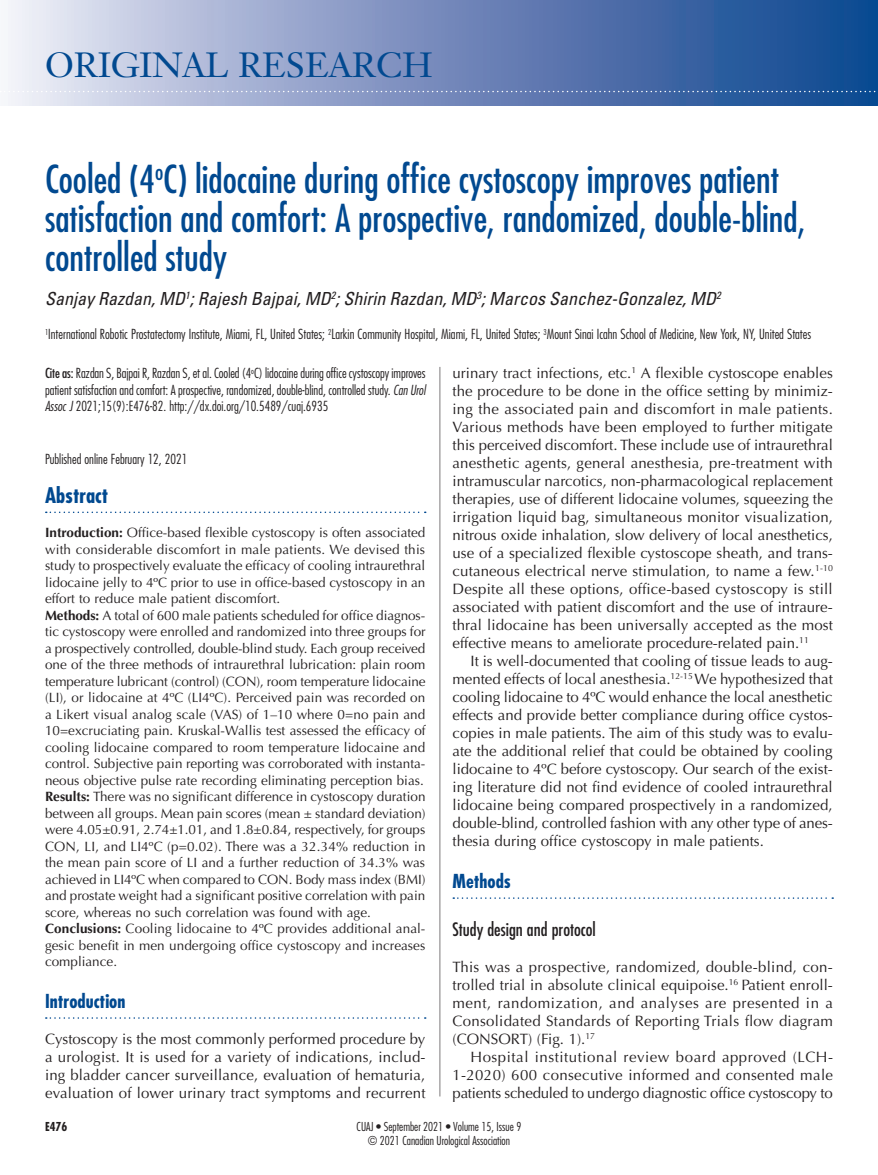
<style>
.page{position:relative;width:878px;height:1175px;background:#fff}
.page>*{position:absolute;margin:0;border:0;box-sizing:border-box;transform-origin:0 0}
.T25{font:condensed 37.5px/39px "Futura";color:#014990}
.SF-Blue{font:34.5px "Janson Text";color:#014990}
.ABH{font:700 condensed 21px "Futura";color:#014990}
.t1{font:700 condensed 18.75px "Futura";color:#014990}
.N12{font:italic condensed 18px "Univers";color:#231f20}
.t2{font:condensed 18px "Futura";color:#231f20}
.PJ{font:15px/18px "Optima";color:#231f20;text-align:justify}
.ABS{font:13.5px/16.5px "Optima";color:#231f20;text-align:justify}
.PJ9{font:300 condensed 13.5px/16.5px "Futura";color:#231f20;text-align:justify}
.t3{font:300 condensed 12px "Futura";color:#231f20}
.t4{font:700 condensed 12px "Futura";color:#231f20}
.s1{font-weight:400}
.s2{font-style:italic}
.s3{font-weight:700}
</style>
<div class="page">
<svg style="left:8px;top:0;width:870px;height:105px;background:#7790be"></svg>
<hr style="left:439px;top:367px;width:1px;height:729px;background:#231f20">
<svg style="left:46px;top:511px;width:379px;height:2px"></svg>
<svg style="left:46px;top:1017px;width:379px;height:1px"></svg>
<svg style="left:453px;top:897px;width:380px;height:1px"></svg>
<svg style="left:8px;top:91px;width:870px;height:1px"></svg>
<p class="SF-Blue" style="left:45px;top:43px;width:389px">ORIGINAL RESEARCH</p>
<p class="T25" style="left:45px;top:159px;width:761px">Cooled (4<sup>o</sup>C) lidocaine during office cystoscopy improves patient satisfaction and comfort: A prospective, randomized, double-blind, controlled study</p>
<p class="N12" style="left:45px;top:287px;width:677px">Sanjay Razdan, MD<sup>1</sup>; Rajesh Bajpai, MD<sup>2</sup>; Shirin Razdan, MD<sup>3</sup>; Marcos Sanchez-Gonzalez, MD<sup>2</sup></p>
<p class="PJ9" style="left:45px;top:325px;width:767px"><sup>1</sup>International Robotic Prostatectomy Institute, Miami, FL, United States; <sup>2</sup>Larkin Community Hospital, Miami, FL, United States; <sup>3</sup>Mount Sinai Icahn School of Medicine, New York, NY, United States</p>
<p class="PJ9" style="left:45px;top:364px;width:382px"><span class="s1">Cite as:</span> Razdan S, Bajpai R, Razdan S, et al. Cooled (4<sup>o</sup>C) lidocaine during office cystoscopy improves patient satisfaction and comfort: A prospective, randomized, double-blind, controlled study. <span class="s2">Can Urol Assoc J</span> 2021;15(9):E476-82. http://dx.doi.org/10.5489/cuaj.6935</p>
<p class="PJ9" style="left:45px;top:450px;width:144px">Published online February 12, 2021</p>
<p class="ABH" style="left:45px;top:481px;width:65px">Abstract</p>
<p class="ABS" style="left:45px;top:524px;width:382px"><span class="s3">Introduction:</span> Office-based flexible cystoscopy is often associated with considerable discomfort in male patients. We devised this study to prospectively evaluate the efficacy of cooling intraurethral lidocaine jelly to 4ºC prior to use in office-based cystoscopy in an effort to reduce male patient discomfort.</p>
<p class="ABS" style="left:45px;top:607px;width:382px"><span class="s3">Methods:</span> A total of 600 male patients scheduled for office diagnos&shy;tic cystoscopy were enrolled and randomized into three groups for a prospectively controlled, double-blind study. Each group received one of the three methods of intraurethral lubrication: plain room temperature lubricant (control) (CON), room temperature lidocaine (LI), or lidocaine at 4ºC (LI4ºC). Perceived pain was recorded on a Likert visual analog scale (VAS) of 1–10 where 0=no pain and 10=excruciating pain. Kruskal-Wallis test assessed the efficacy of cooling lidocaine compared to room temperature lidocaine and control. Subjective pain reporting was corroborated with instanta&shy;neous objective pulse rate recording eliminating perception bias.</p>
<p class="ABS" style="left:45px;top:788px;width:382px"><span class="s3">Results:</span> There was no significant difference in cystoscopy duration between all groups. Mean pain scores (mean ± standard deviation) were 4.05±0.91, 2.74±1.01, and 1.8±0.84, respectively, for groups CON, LI, and LI4ºC (p=0.02). There was a 32.34% reduction in the mean pain score of LI and a further reduction of 34.3% was achieved in LI4ºC when compared to CON. Body mass index (BMI) and prostate weight had a significant positive correlation with pain score, whereas no such correlation was found with age.</p>
<p class="ABS" style="left:45px;top:920px;width:382px"><span class="s3">Conclusions:</span> Cooling lidocaine to 4ºC provides additional anal&shy;gesic benefit in men undergoing office cystoscopy and increases compliance.</p>
<h1 class="t1" style="left:45px;top:989px;width:82px">Introduction</h1>
<p class="PJ" style="left:45px;top:1030px;width:382px">Cystoscopy is the most commonly performed procedure by a urologist. It is used for a variety of indications, includ&shy;ing bladder cancer surveillance, evaluation of hematuria, evaluation of lower urinary tract symptoms and recurrent</p>
<p class="PJ" style="left:452px;top:364px;width:382px">urinary tract infections, etc.<sup>1</sup> A flexible cystoscope enables the procedure to be done in the office setting by minimiz&shy;ing the associated pain and discomfort in male patients.<br>Various methods have been employed to further mitigate this perceived discomfort. These include use of intraurethral anesthetic agents, general anesthesia, pre-treatment with intramuscular narcotics, non-pharmacological replacement therapies, use of different lidocaine volumes, squeezing the irrigation liquid bag, simultaneous monitor visualization, nitrous oxide inhalation, slow delivery of local anesthetics, use of a specialized flexible cystoscope sheath, and trans&shy;cutaneous electrical nerve stimulation, to name a few.<sup>1-10<br></sup>Despite all these options, office-based cystoscopy is still associated with patient discomfort and the use of intraure&shy;thral lidocaine has been universally accepted as the most effective means to ameliorate procedure-related pain.<sup>11</sup></p>
<p class="PJ" style="left:452px;top:652px;width:382px;text-indent:18px">It is well-documented that cooling of tissue leads to aug&shy;mented effects of local anesthesia.<sup>12-15</sup> We hypothesized that cooling lidocaine to 4ºC would enhance the local anesthetic effects and provide better compliance during office cystos&shy;copies in male patients. The aim of this study was to evalu&shy;ate the additional relief that could be obtained by cooling lidocaine to 4ºC before cystoscopy. Our search of the exist&shy;ing literature did not find evidence of cooled intraurethral lidocaine being compared prospectively in a randomized, double-blind, controlled fashion with any other type of anes&shy;thesia during office cystoscopy in male patients.</p>
<h1 class="t1" style="left:452px;top:869px;width:60px">Methods</h1>
<h2 class="t2" style="left:452px;top:918px;width:145px">Study design and protocol</h2>
<p class="PJ" style="left:452px;top:958px;width:382px">This was a prospective, randomized, double-blind, con&shy;trolled trial in absolute clinical equipoise.<sup>16</sup> Patient enroll&shy;ment, randomization, and analyses are presented in a Consolidated Standards of Reporting Trials flow diagram (CONSORT) (Fig. 1).<sup>17</sup></p>
<p class="PJ" style="left:452px;top:1048px;width:382px;text-indent:18px">Hospital institutional review board approved (LCH-1-2020) 600 consecutive informed and consented male patients scheduled to undergo diagnostic office cystoscopy to</p>
<p class="t4" style="left:45px;top:1118px;width:24px">E476</p>
<p class="t3" style="left:356px;top:1118px;width:166px">CUAJ • September 2021 • Volume 15, Issue 9</p>
<p class="t3" style="left:368px;top:1133px;width:144px">© 2021 Canadian Urological Association</p>
</div>
